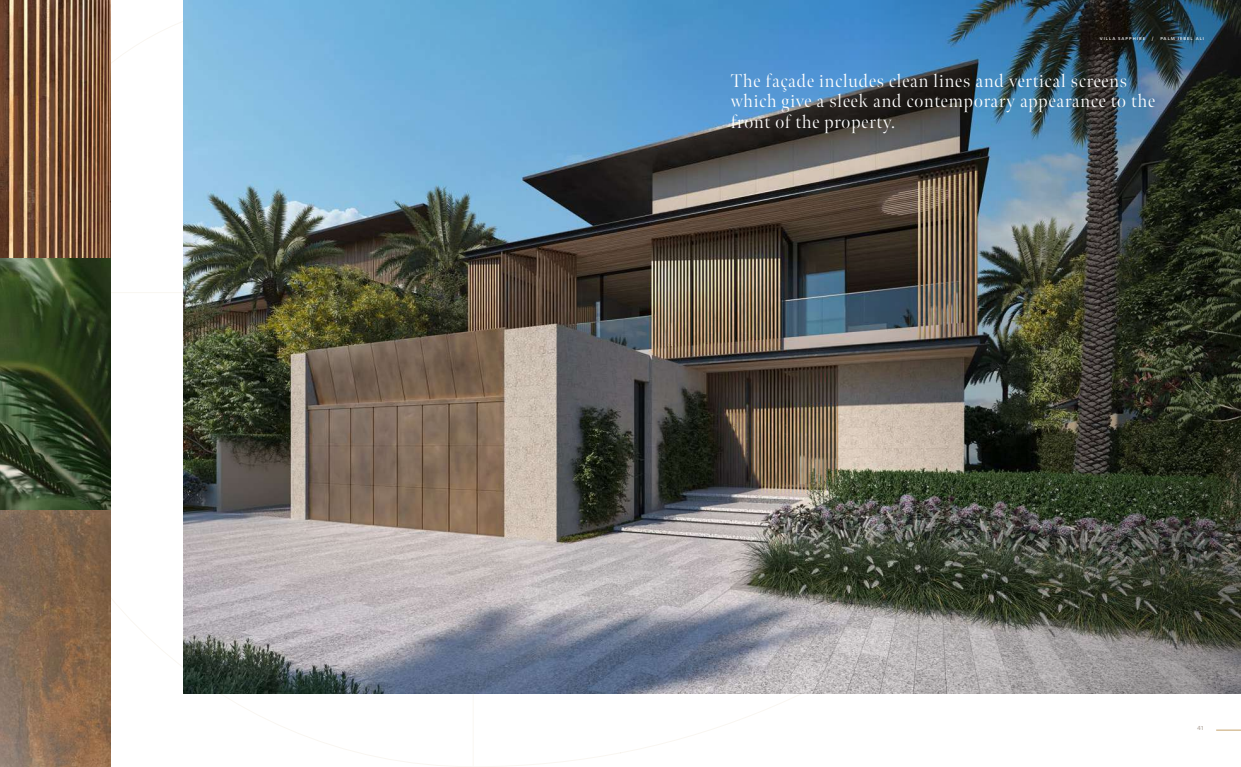
<style>
.page{position:relative;width:1241px;height:767px;background:#fff}
.page>*{position:absolute;margin:0;border:0;box-sizing:border-box;transform-origin:0 0}
.t1{font:300 18.38px/20.1px "Meno Banner";letter-spacing:.05em;color:#fff}
.t2{font:6.12px "Petala Pro";color:#b6aca4}
.t3{font:4.38px "Petala Pro";letter-spacing:.23em;color:#fff}
</style>
<div class="page">
<svg style="left:110px;top:0;width:74px;height:293px"></svg>
<img style="left:0;top:257px;width:110px;height:509px">
<svg style="left:0;top:0;width:110px;height:257px;background:#845f43"></svg>
<img style="left:184px;top:0;width:476px;height:693px">
<img style="left:660px;top:0;width:580px;height:693px">
<svg style="left:1216px;top:729px;width:24px;height:1px"></svg>
<p class="t3" style="left:1099px;top:36px;width:47px">VILLA SAPPHIRE</p>
<p class="t3" style="left:1151px;top:36px;width:3px">/</p>
<p class="t3" style="left:1160px;top:36px;width:45px">PALM JEBEL ALI</p>
<p class="t1" style="left:730px;top:71px;width:425px">The façade includes clean lines and vertical screens which give a sleek and contemporary appearance to the front of the property.</p>
<p class="t2" style="left:1196px;top:724px;width:8px">41</p>
</div>
